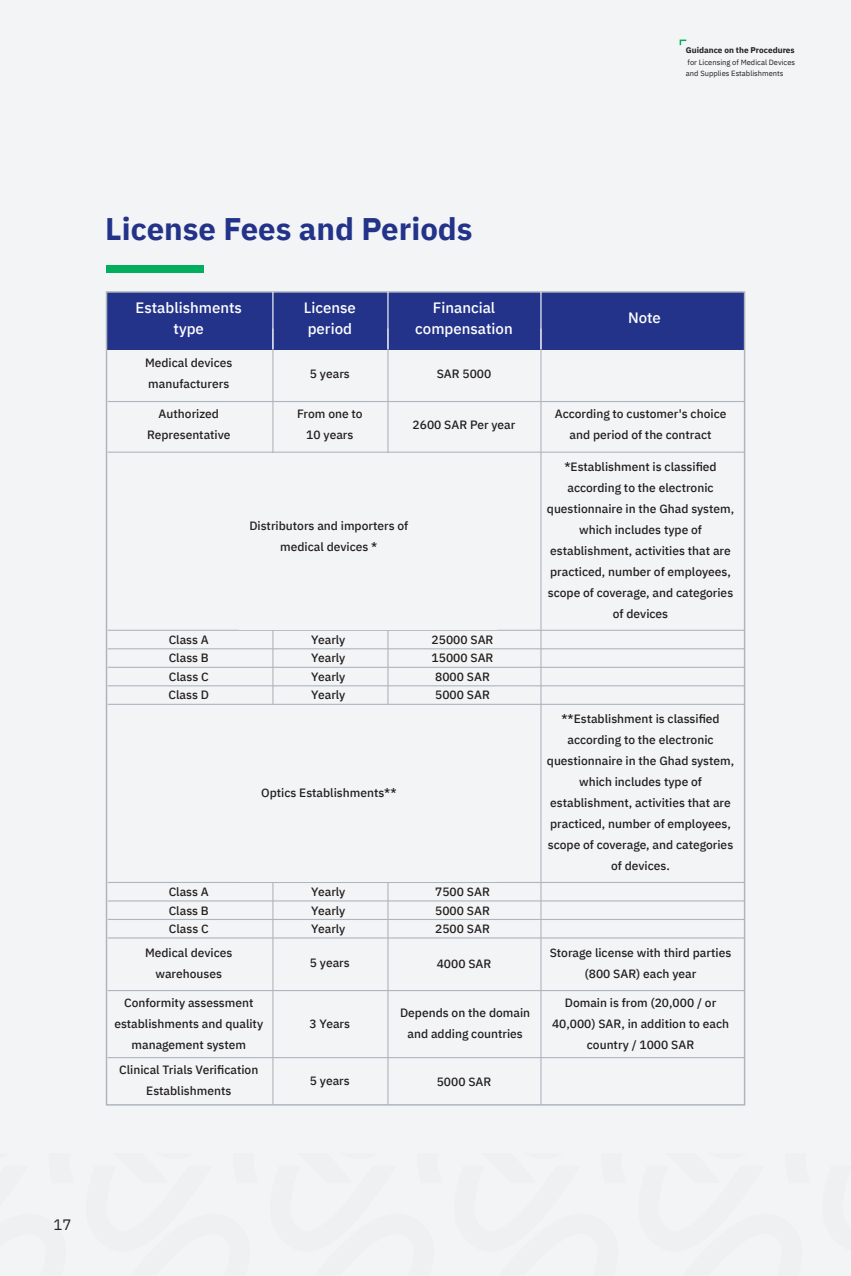
<style>
.page{position:relative;width:851px;height:1276px;background:#fff}
.page>*{position:absolute;margin:0;border:0;box-sizing:border-box;transform-origin:0 0}
.t1{font:700 31.2px "IBM Plex Sans Arabic";color:#24338a}
.t2{font:500 15px/20.7px "IBM Plex Sans Arabic";color:#fff;text-align:center}
.t3{font:15px "IBM Plex Sans Arabic";color:#231f20}
.t4{font:500 12px/21px "IBM Plex Sans Arabic";color:#231f20;text-align:center}
.t5{font:700 8.25px "IBM Plex Sans Arabic";color:#231f20}
.t6{font:7.5px/10.5px "IBM Plex Sans Arabic";color:#231f20}
</style>
<div class="page">
<div style="left:0;top:0;width:850px;height:1276px;background:#f3f4f5"></div>
<svg style="left:679px;top:39px;width:8px;height:7px"></svg>
<div style="left:106px;top:265px;width:98px;height:7px;background:#00ae5e"></div>
<div style="left:106px;top:292px;width:638px;height:57px;background:#24338a"></div>
<hr style="left:272px;top:328px;width:1px;height:777px;background:#afb5bf">
<hr style="left:272px;top:292px;width:1px;height:57px;background:#fff">
<hr style="left:387px;top:328px;width:1px;height:777px;background:#afb5bf">
<hr style="left:387px;top:292px;width:1px;height:57px;background:#fff">
<hr style="left:540px;top:328px;width:1px;height:777px;background:#afb5bf">
<hr style="left:540px;top:292px;width:1px;height:57px;background:#fff">
<hr style="left:108px;top:401px;width:636px;height:1px;background:#afb5bf">
<hr style="left:108px;top:451px;width:636px;height:2px;background:#afb5bf">
<hr style="left:108px;top:990px;width:636px;height:1px;background:#afb5bf">
<hr style="left:108px;top:1057px;width:636px;height:1px;background:#afb5bf">
<hr style="left:108px;top:630px;width:636px;height:1px;background:#afb5bf">
<hr style="left:108px;top:648px;width:636px;height:1px;background:#afb5bf">
<hr style="left:108px;top:667px;width:636px;height:1px;background:#afb5bf">
<hr style="left:108px;top:685px;width:636px;height:1px;background:#afb5bf">
<hr style="left:108px;top:900px;width:636px;height:1px;background:#afb5bf">
<hr style="left:108px;top:919px;width:636px;height:1px;background:#afb5bf">
<hr style="left:108px;top:937px;width:636px;height:1px;background:#afb5bf">
<hr style="left:108px;top:704px;width:636px;height:1px;background:#afb5bf">
<hr style="left:108px;top:882px;width:636px;height:1px;background:#afb5bf">
<div style="left:239px;top:453px;width:257px;height:176px;background:#f3f4f5"></div>
<div style="left:239px;top:705px;width:257px;height:177px;background:#f3f4f5"></div>
<p class="t5" style="left:685px;top:45px;width:110px">Guidance on the Procedures</p>
<p class="t6" style="left:685px;top:57px;width:111px">for Licensing of Medical Devices and Supplies Establishments</p>
<h1 class="t1" style="left:105px;top:211px;width:369px">License Fees and Periods</h1>
<p class="t2" style="left:136px;top:297px;width:108px">Establishments type</p>
<p class="t2" style="left:304px;top:297px;width:54px;text-align:left">License period</p>
<p class="t2" style="left:415px;top:297px;width:99px">Financial compensation</p>
<p class="t2" style="left:628px;top:308px;width:34px">Note</p>
<p class="t4" style="left:145px;top:353px;width:89px;text-align:left">Medical devices manufacturers</p>
<p class="t4" style="left:310px;top:363px;width:41px">5 years</p>
<p class="t4" style="left:436px;top:363px;width:56px">SAR 5000</p>
<p class="t4" style="left:147px;top:403px;width:85px">Authorized<br>Representative</p>
<p class="t4" style="left:412px;top:414px;width:104px">2600 SAR Per year</p>
<p class="t4" style="left:297px;top:403px;width:67px">From one to<br>10 years</p>
<p class="t4" style="left:554px;top:403px;width:173px">According to customer's choice and period of the contract</p>
<p class="t4" style="left:249px;top:515px;width:160px">Distributors and importers of medical devices *</p>
<p class="t4" style="left:169px;top:629px;width:42px">Class A</p>
<p class="t4" style="left:311px;top:629px;width:36px">Yearly</p>
<p class="t4" style="left:431px;top:629px;width:63px">25000 SAR</p>
<p class="t4" style="left:169px;top:648px;width:42px">Class B</p>
<p class="t4" style="left:311px;top:648px;width:36px">Yearly</p>
<p class="t4" style="left:431px;top:648px;width:63px">15000 SAR</p>
<p class="t4" style="left:169px;top:666px;width:41px">Class C</p>
<p class="t4" style="left:311px;top:666px;width:36px">Yearly</p>
<p class="t4" style="left:435px;top:666px;width:56px">8000 SAR</p>
<p class="t4" style="left:168px;top:685px;width:42px">Class D</p>
<p class="t4" style="left:311px;top:685px;width:36px">Yearly</p>
<p class="t4" style="left:435px;top:685px;width:56px">5000 SAR</p>
<p class="t4" style="left:261px;top:782px;width:137px">Optics Establishments**</p>
<p class="t4" style="left:169px;top:881px;width:42px">Class A</p>
<p class="t4" style="left:311px;top:881px;width:36px">Yearly</p>
<p class="t4" style="left:435px;top:881px;width:56px">7500 SAR</p>
<p class="t4" style="left:169px;top:900px;width:42px">Class B</p>
<p class="t4" style="left:311px;top:900px;width:36px">Yearly</p>
<p class="t4" style="left:435px;top:900px;width:56px">5000 SAR</p>
<p class="t4" style="left:169px;top:918px;width:41px">Class C</p>
<p class="t4" style="left:311px;top:918px;width:36px">Yearly</p>
<p class="t4" style="left:435px;top:918px;width:56px">2500 SAR</p>
<p class="t4" style="left:547px;top:456px;width:189px">*Establishment is classified according to the electronic questionnaire in the Ghad system, which includes type of establishment, activities that are practiced, number of employees, scope of coverage, and categories of devices</p>
<p class="t4" style="left:547px;top:708px;width:189px">**Establishment is classified according to the electronic questionnaire in the Ghad system, which includes type of establishment, activities that are practiced, number of employees, scope of coverage, and categories of devices.</p>
<p class="t4" style="left:145px;top:942px;width:89px">Medical devices warehouses</p>
<p class="t4" style="left:310px;top:952px;width:41px">5 years</p>
<p class="t4" style="left:436px;top:953px;width:56px">4000 SAR</p>
<p class="t4" style="left:549px;top:942px;width:183px">Storage license with third parties (800 SAR) each year</p>
<p class="t4" style="left:114px;top:992px;width:150px">Conformity assessment establishments and quality management system</p>
<p class="t4" style="left:400px;top:1002px;width:132px">Depends on the domain and adding countries</p>
<p class="t4" style="left:309px;top:1013px;width:42px">3 Years</p>
<p class="t4" style="left:119px;top:1060px;width:141px">Clinical Trials Verification<br>Establishments</p>
<p class="t4" style="left:310px;top:1070px;width:41px">5 years</p>
<p class="t4" style="left:436px;top:1071px;width:56px">5000 SAR</p>
<p class="t4" style="left:552px;top:992px;width:178px">Domain is from (20,000 / or<br>40,000) SAR, in addition to each country / 1000 SAR</p>
<p class="t3" style="left:53px;top:1215px;width:20px">17</p>
</div>
